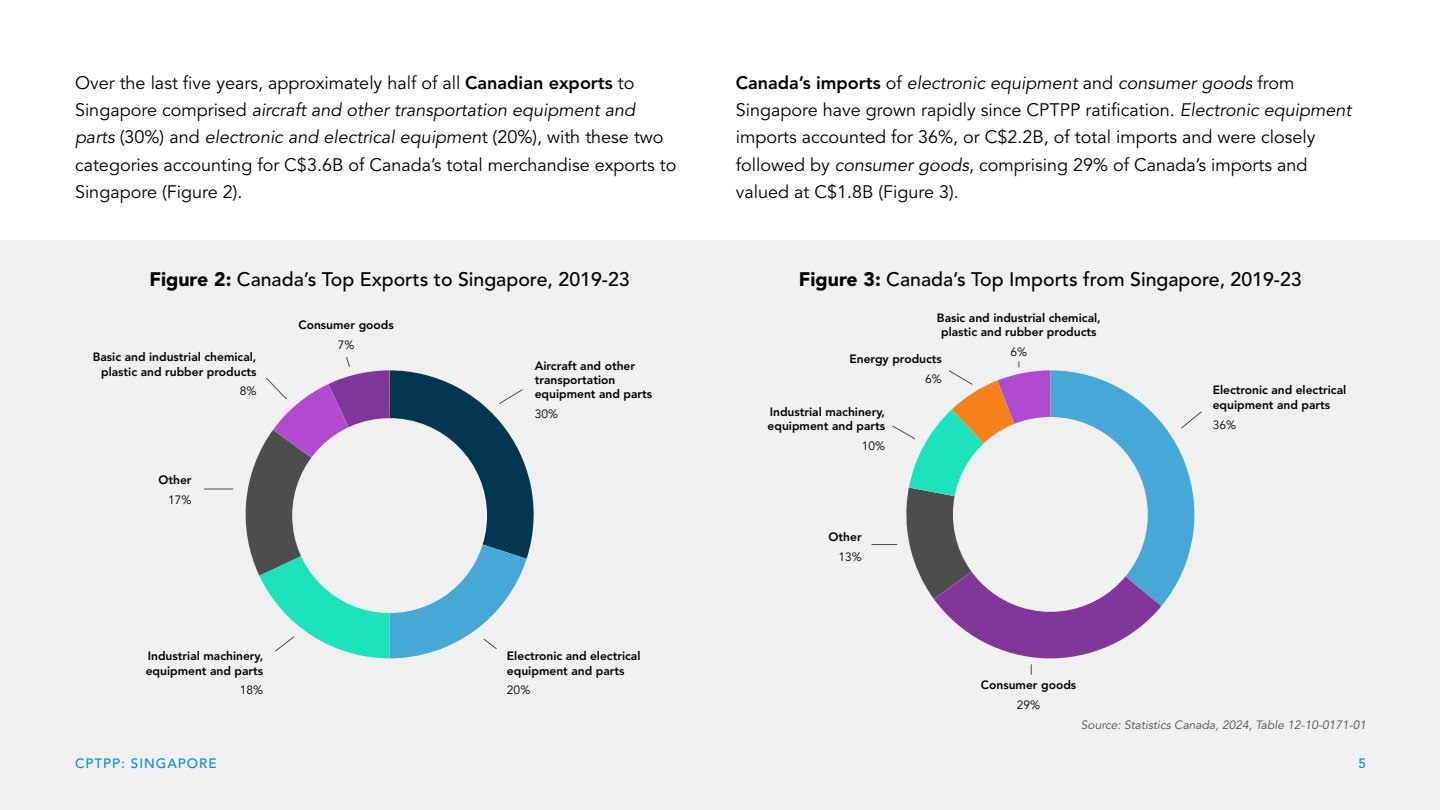
<style>
.page{position:relative;width:1440px;height:810px;background:#fff}
.page>*{position:absolute;margin:0;border:0;box-sizing:border-box;transform-origin:0 0}
.t1{font:500 19.5px "Avenir LT Std";color:#000}
.t2{font:18px/27.4px "Avenir LT Std";color:#000}
.t3{font:500 13.5px "Avenir LT Std";letter-spacing:.075em;color:#068ecf}
.t4{font:800 12px/14.4px "Avenir LT Std";color:#000}
.t5{font:italic 12px "Avenir LT Std";color:#4d4d4d}
.t6{font:12px "Avenir LT Std";color:#000}
.s1{font-weight:800}
.s2{font-style:italic}
.s3{font-weight:900}
</style>
<div class="page">
<div style="left:0;top:241px;width:1440px;height:569px;background:#f0f0f0"></div>
<svg style="left:204px;top:489px;width:29px;height:1px"></svg>
<svg style="left:245px;top:357px;width:289px;height:301px"></svg>
<svg style="left:872px;top:362px;width:330px;height:313px"></svg>
<p class="t2" style="left:75px;top:69px;width:603px">Over the last five years, approximately half of all <span class="s1">Canadian exports</span> to Singapore comprised <span class="s2">aircraft and other transportation equipment and parts</span> (30%) and <span class="s2">electronic and electrical equipmen</span>t (20%), with these two categories accounting for C$3.6B of Canada’s total merchandise exports to Singapore (Figure 2).</p>
<p class="t2" style="left:736px;top:69px;width:617px"><span class="s1">Canada’s imports</span> of <span class="s2">electronic equipment</span> and <span class="s2">consumer goods</span> from Singapore have grown rapidly since CPTPP ratification. <span class="s2">Electronic equipment </span>imports accounted for 36%, or C$2.2B, of total imports and were closely followed by <span class="s2">consumer goods</span>, comprising 29% of Canada’s imports and valued at C$1.8B (Figure 3).</p>
<p class="t1" style="left:150px;top:268px;width:482px"><span class="s3">Figure 2:</span> Canada’s Top Exports to Singapore, 2019-23</p>
<p class="t1" style="left:799px;top:268px;width:504px"><span class="s3">Figure 3:</span> Canada’s Top Imports from Singapore, 2019-23</p>
<p class="t4" style="left:93px;top:350px;width:165px;text-align:right">Basic and industrial chemical, plastic and rubber products</p>
<p class="t6" style="left:240px;top:384px;width:18px">8%</p>
<p class="t4" style="left:159px;top:473px;width:35px">Other</p>
<p class="t6" style="left:168px;top:493px;width:25px">17%</p>
<p class="t4" style="left:298px;top:318px;width:97px">Consumer goods</p>
<p class="t6" style="left:338px;top:338px;width:18px">7%</p>
<p class="t4" style="left:146px;top:649px;width:119px">Industrial machinery, equipment and parts</p>
<p class="t6" style="left:240px;top:683px;width:25px">18%</p>
<p class="t4" style="left:535px;top:358px;width:119px">Aircraft and other transportation equipment and parts</p>
<p class="t6" style="left:535px;top:407px;width:25px">30%</p>
<p class="t4" style="left:507px;top:649px;width:135px">Electronic and electrical equipment and parts</p>
<p class="t6" style="left:507px;top:683px;width:25px">20%</p>
<p class="t4" style="left:937px;top:311px;width:165px;text-align:center">Basic and industrial chemical, plastic and rubber products</p>
<p class="t6" style="left:1011px;top:345px;width:18px">6%</p>
<p class="t4" style="left:850px;top:352px;width:94px">Energy products</p>
<p class="t6" style="left:925px;top:372px;width:18px">6%</p>
<p class="t4" style="left:768px;top:405px;width:119px">Industrial machinery, equipment and parts</p>
<p class="t6" style="left:862px;top:439px;width:25px">10%</p>
<p class="t4" style="left:829px;top:530px;width:35px">Other</p>
<p class="t6" style="left:838px;top:550px;width:25px">13%</p>
<p class="t4" style="left:981px;top:678px;width:97px">Consumer goods</p>
<p class="t6" style="left:1017px;top:698px;width:25px">29%</p>
<p class="t4" style="left:1213px;top:383px;width:135px">Electronic and electrical equipment and parts</p>
<p class="t6" style="left:1213px;top:417px;width:25px">36%</p>
<p class="t5" style="left:1081px;top:718px;width:287px">Source: Statistics Canada, 2024, Table 12-10-0171-01</p>
<p class="t3" style="left:75px;top:756px;width:143px">CPTPP: SINGAPORE</p>
<p class="t3" style="left:1359px;top:756px;width:9px">5</p>
</div>
